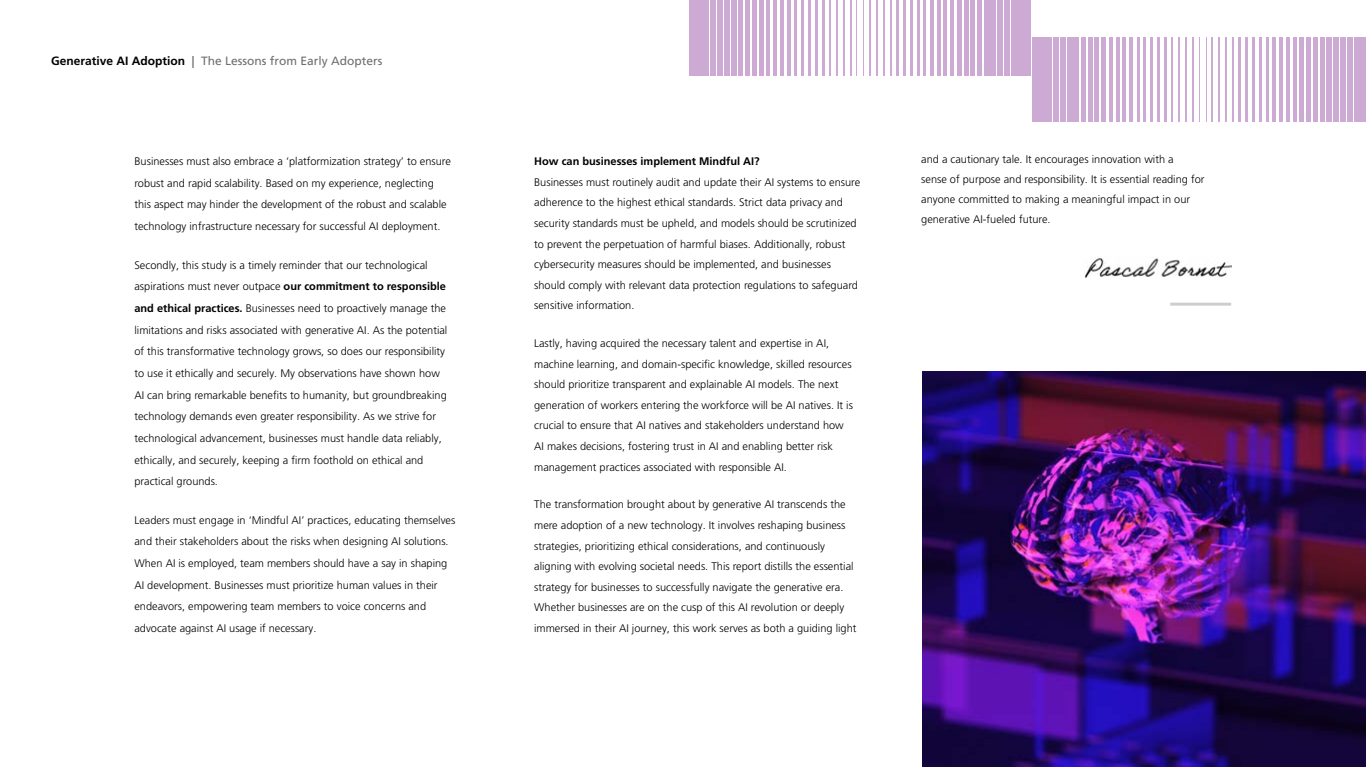
<style>
.page{position:relative;width:1366px;height:767px;background:#fff}
.page>*{position:absolute;margin:0;border:0;box-sizing:border-box;transform-origin:0 0}
.t1{font:12px "Frutiger LT Pro";color:#6d6e71}
.t2{font:300 11px/21.6px "Frutiger LT Pro";color:#000}
.t3{font:700 11px "Frutiger LT Pro";color:#000}
.s1{font-weight:700;color:#000}
.s2{font-weight:700}
</style>
<div class="page">
<img style="left:922px;top:371px;width:444px;height:396px">
<div style="left:1032px;top:38px;width:6px;height:84px;background:#cdaad3"></div>
<div style="left:1039px;top:38px;width:6px;height:84px;background:#cdaad3"></div>
<div style="left:1046px;top:38px;width:6px;height:84px;background:#cdaad3"></div>
<div style="left:1053px;top:38px;width:6px;height:84px;background:#cdaad3"></div>
<div style="left:1060px;top:38px;width:5px;height:84px;background:#cdaad3"></div>
<div style="left:1067px;top:38px;width:5px;height:84px;background:#cdaad3"></div>
<div style="left:1074px;top:38px;width:5px;height:84px;background:#cdaad3"></div>
<div style="left:1081px;top:38px;width:5px;height:84px;background:#cdaad3"></div>
<hr style="left:1088px;top:38px;width:4px;height:84px;background:#cdaad3">
<hr style="left:1095px;top:38px;width:4px;height:84px;background:#cdaad3">
<hr style="left:1102px;top:38px;width:4px;height:84px;background:#cdaad3">
<hr style="left:1109px;top:38px;width:4px;height:84px;background:#cdaad3">
<hr style="left:1116px;top:38px;width:3px;height:84px;background:#812990">
<hr style="left:1123px;top:38px;width:3px;height:84px;background:#812990">
<hr style="left:1130px;top:38px;width:3px;height:84px;background:#812990">
<hr style="left:1137px;top:38px;width:3px;height:84px;background:#812990">
<hr style="left:1144px;top:38px;width:2px;height:84px;background:#812990">
<hr style="left:1151px;top:38px;width:2px;height:84px;background:#812990">
<hr style="left:1158px;top:38px;width:2px;height:84px;background:#812990">
<hr style="left:1165px;top:38px;width:2px;height:84px;background:#812990">
<hr style="left:1171px;top:38px;width:2px;height:84px;background:#812990">
<hr style="left:1178px;top:38px;width:2px;height:84px;background:#812990">
<hr style="left:1185px;top:38px;width:2px;height:84px;background:#812990">
<hr style="left:1192px;top:38px;width:2px;height:84px;background:#812990">
<hr style="left:1199px;top:38px;width:1px;height:84px;background:#812990">
<div style="left:1361px;top:38px;width:5px;height:84px;background:#cdaad3"></div>
<div style="left:1354px;top:38px;width:6px;height:84px;background:#cdaad3"></div>
<div style="left:1347px;top:38px;width:6px;height:84px;background:#cdaad3"></div>
<div style="left:1340px;top:38px;width:5px;height:84px;background:#cdaad3"></div>
<div style="left:1333px;top:38px;width:5px;height:84px;background:#cdaad3"></div>
<div style="left:1326px;top:38px;width:5px;height:84px;background:#cdaad3"></div>
<div style="left:1320px;top:38px;width:5px;height:84px;background:#cdaad3"></div>
<div style="left:1313px;top:38px;width:5px;height:84px;background:#cdaad3"></div>
<div style="left:1306px;top:38px;width:5px;height:84px;background:#cdaad3"></div>
<hr style="left:1300px;top:38px;width:4px;height:84px;background:#cdaad3">
<hr style="left:1293px;top:38px;width:4px;height:84px;background:#cdaad3">
<hr style="left:1286px;top:38px;width:4px;height:84px;background:#cdaad3">
<hr style="left:1279px;top:38px;width:4px;height:84px;background:#cdaad3">
<hr style="left:1272px;top:38px;width:4px;height:84px;background:#cdaad3">
<hr style="left:1266px;top:38px;width:3px;height:84px;background:#812990">
<hr style="left:1259px;top:38px;width:3px;height:84px;background:#812990">
<hr style="left:1252px;top:38px;width:3px;height:84px;background:#812990">
<hr style="left:1246px;top:38px;width:2px;height:84px;background:#812990">
<hr style="left:1239px;top:38px;width:2px;height:84px;background:#812990">
<hr style="left:1232px;top:38px;width:2px;height:84px;background:#812990">
<hr style="left:1225px;top:38px;width:2px;height:84px;background:#812990">
<hr style="left:1219px;top:38px;width:1px;height:84px;background:#812990">
<hr style="left:1212px;top:38px;width:1px;height:84px;background:#812990">
<hr style="left:1206px;top:38px;width:1px;height:84px;background:#812990">
<div style="left:1025px;top:0;width:6px;height:76px;background:#cdaad3"></div>
<div style="left:1018px;top:0;width:6px;height:76px;background:#cdaad3"></div>
<div style="left:1011px;top:0;width:6px;height:76px;background:#cdaad3"></div>
<div style="left:1004px;top:0;width:6px;height:76px;background:#cdaad3"></div>
<div style="left:998px;top:0;width:5px;height:76px;background:#cdaad3"></div>
<div style="left:991px;top:0;width:5px;height:76px;background:#cdaad3"></div>
<div style="left:984px;top:0;width:5px;height:76px;background:#cdaad3"></div>
<div style="left:977px;top:0;width:5px;height:76px;background:#cdaad3"></div>
<hr style="left:971px;top:0;width:4px;height:76px;background:#cdaad3">
<hr style="left:964px;top:0;width:4px;height:76px;background:#cdaad3">
<hr style="left:957px;top:0;width:4px;height:76px;background:#cdaad3">
<hr style="left:950px;top:0;width:4px;height:76px;background:#cdaad3">
<hr style="left:944px;top:0;width:3px;height:76px;background:#812990">
<hr style="left:937px;top:0;width:3px;height:76px;background:#812990">
<hr style="left:930px;top:0;width:3px;height:76px;background:#812990">
<hr style="left:923px;top:0;width:3px;height:76px;background:#812990">
<hr style="left:917px;top:0;width:2px;height:76px;background:#812990">
<hr style="left:910px;top:0;width:2px;height:76px;background:#812990">
<hr style="left:903px;top:0;width:2px;height:76px;background:#812990">
<hr style="left:896px;top:0;width:2px;height:76px;background:#812990">
<hr style="left:890px;top:0;width:2px;height:76px;background:#812990">
<hr style="left:883px;top:0;width:2px;height:76px;background:#812990">
<hr style="left:876px;top:0;width:2px;height:76px;background:#812990">
<hr style="left:869px;top:0;width:2px;height:76px;background:#812990">
<hr style="left:863px;top:0;width:1px;height:76px;background:#812990">
<div style="left:689px;top:0;width:6px;height:76px;background:#cdaad3"></div>
<div style="left:696px;top:0;width:6px;height:76px;background:#cdaad3"></div>
<div style="left:703px;top:0;width:6px;height:76px;background:#cdaad3"></div>
<div style="left:710px;top:0;width:6px;height:76px;background:#cdaad3"></div>
<div style="left:718px;top:0;width:5px;height:76px;background:#cdaad3"></div>
<div style="left:725px;top:0;width:5px;height:76px;background:#cdaad3"></div>
<div style="left:732px;top:0;width:5px;height:76px;background:#cdaad3"></div>
<div style="left:738px;top:0;width:5px;height:76px;background:#cdaad3"></div>
<div style="left:745px;top:0;width:5px;height:76px;background:#cdaad3"></div>
<div style="left:752px;top:0;width:5px;height:76px;background:#cdaad3"></div>
<hr style="left:759px;top:0;width:4px;height:76px;background:#cdaad3">
<hr style="left:766px;top:0;width:4px;height:76px;background:#cdaad3">
<hr style="left:773px;top:0;width:4px;height:76px;background:#cdaad3">
<hr style="left:780px;top:0;width:4px;height:76px;background:#cdaad3">
<hr style="left:787px;top:0;width:4px;height:76px;background:#cdaad3">
<hr style="left:794px;top:0;width:3px;height:76px;background:#812990">
<hr style="left:801px;top:0;width:3px;height:76px;background:#812990">
<hr style="left:808px;top:0;width:3px;height:76px;background:#812990">
<hr style="left:815px;top:0;width:2px;height:76px;background:#812990">
<hr style="left:822px;top:0;width:2px;height:76px;background:#812990">
<hr style="left:829px;top:0;width:2px;height:76px;background:#812990">
<hr style="left:836px;top:0;width:2px;height:76px;background:#812990">
<hr style="left:843px;top:0;width:1px;height:76px;background:#812990">
<hr style="left:850px;top:0;width:1px;height:76px;background:#812990">
<hr style="left:856px;top:0;width:1px;height:76px;background:#812990">
<img style="left:1084px;top:258px;width:147px;height:20px">
<hr style="left:1170px;top:303px;width:61px;height:3px;background:#000">
<p class="t1" style="left:51px;top:54px;width:333px"><span class="s1">Generative AI Adoption</span> <span class="s2">|</span> The Lessons from Early Adopters</p>
<p class="t2" style="left:134px;top:151px;width:318px">Businesses must also embrace a ‘platformization strategy’ to ensure robust and rapid scalability. Based on my experience, neglecting this aspect may hinder the development of the robust and scalable technology infrastructure necessary for successful AI deployment.</p>
<p class="t2" style="left:134px;top:254px;width:314px">Secondly, this study is a timely reminder that our technological aspirations must never outpace <span class="s2">our commitment to responsible and ethical practices.</span> Businesses need to proactively manage the limitations and risks associated with generative AI. As the potential of this transformative technology grows, so does our responsibility to use it ethically and securely. My observations have shown how AI can bring remarkable benefits to humanity, but groundbreaking technology demands even greater responsibility. As we strive for technological advancement, businesses must handle data reliably, ethically, and securely, keeping a firm foothold on ethical and practical grounds.</p>
<p class="t2" style="left:134px;top:509px;width:322px">Leaders must engage in ‘Mindful AI’ practices, educating themselves and their stakeholders about the risks when designing AI solutions.<br>When AI is employed, team members should have a say in shaping AI development. Businesses must prioritize human values in their endeavors, empowering team members to voice concerns and advocate against AI usage if necessary.</p>
<p class="t3" style="left:534px;top:155px;width:227px">How can businesses implement Mindful AI?</p>
<p class="t2" style="left:534px;top:172px;width:327px;line-height:20.6px">Businesses must routinely audit and update their AI systems to ensure adherence to the highest ethical standards. Strict data privacy and security standards must be upheld, and models should be scrutinized to prevent the perpetuation of harmful biases. Additionally, robust cybersecurity measures should be implemented, and businesses should comply with relevant data protection regulations to safeguard sensitive information.</p>
<p class="t2" style="left:534px;top:333px;width:320px;line-height:20.6px">Lastly, having acquired the necessary talent and expertise in AI, machine learning, and domain-specific knowledge, skilled resources should prioritize transparent and explainable AI models. The next generation of workers entering the workforce will be AI natives. It is crucial to ensure that AI natives and stakeholders understand how AI makes decisions, fostering trust in AI and enabling better risk management practices associated with responsible AI.</p>
<p class="t2" style="left:534px;top:494px;width:324px;line-height:20.6px">The transformation brought about by generative AI transcends the mere adoption of a new technology. It involves reshaping business strategies, prioritizing ethical considerations, and continuously aligning with evolving societal needs. This report distills the essential strategy for businesses to successfully navigate the generative era.<br>Whether businesses are on the cusp of this AI revolution or deeply immersed in their AI journey, this work serves as both a guiding light</p>
<p class="t2" style="left:921px;top:149px;width:285px;line-height:20px">and a cautionary tale. It encourages innovation with a<br>sense of purpose and responsibility. It is essential reading for anyone committed to making a meaningful impact in our generative AI-fueled future.</p>
</div>
